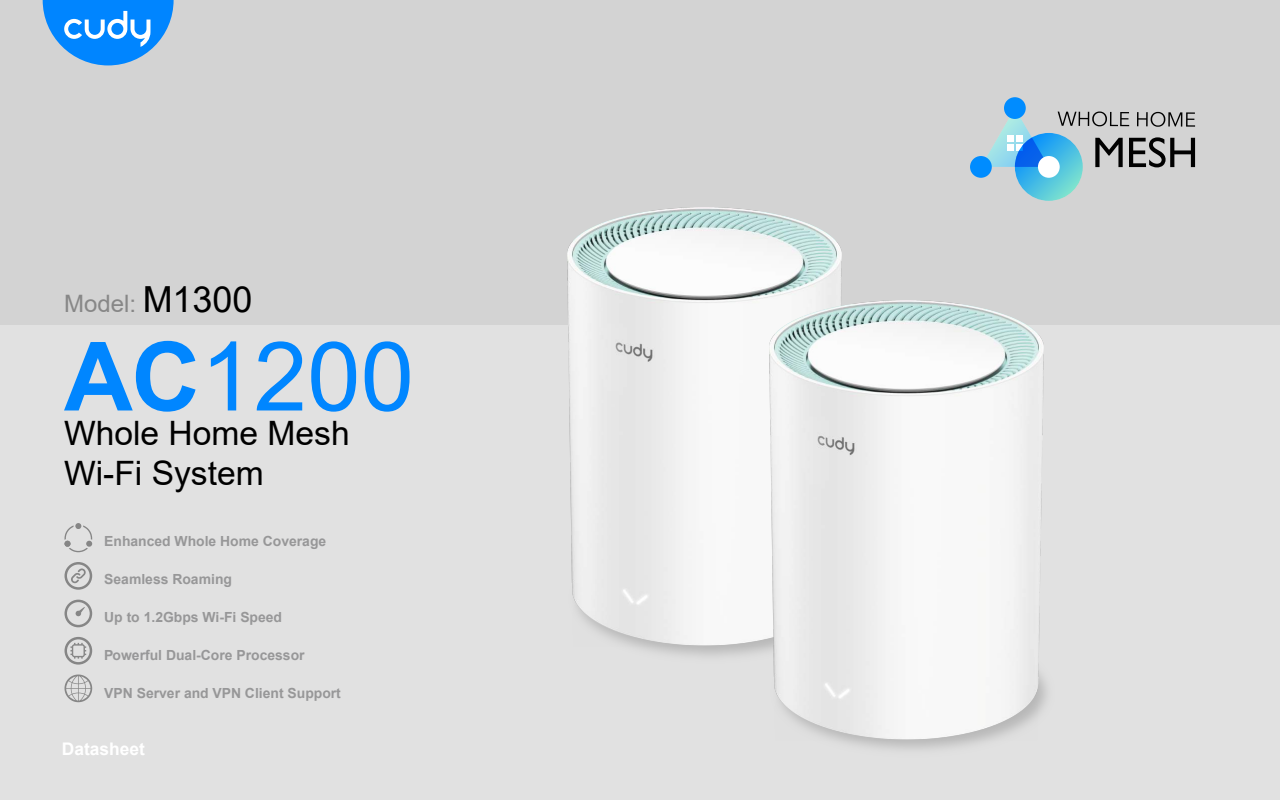
<style>
.page{position:relative;width:1280px;height:800px;background:#fff}
.page>*{position:absolute;margin:0;border:0;box-sizing:border-box;transform-origin:0 0}
.t1{font:96.1px "Arial";color:#0086ff}
.t2{font:33.6px/40.3px "Arial";color:#000}
.t3{font:24px "Arial";color:#878787}
.t4{font:700 17.4px "Arial";color:#fff}
.t5{font:700 13.9px "Arial";color:#979798}
.s1{font-size:35.9px;color:#000}
.s2{font-weight:700;font-size:95.6px}
</style>
<div class="page">
<div style="left:0;top:1px;width:1280px;height:799px;background:#e1e1e1"></div>
<div style="left:0;top:0;width:1280px;height:324px;background:#d3d3d3"></div>
<svg style="left:43px;top:0;width:131px;height:65px"></svg>
<svg style="left:65px;top:600px;width:27px;height:27px"></svg>
<svg style="left:65px;top:637px;width:27px;height:28px"></svg>
<svg style="left:65px;top:675px;width:27px;height:27px"></svg>
<svg style="left:65px;top:523px;width:27px;height:29px"></svg>
<svg style="left:65px;top:562px;width:27px;height:28px"></svg>
<div style="left:970px;top:156px;width:22px;height:22px;background:#008cff;border-radius:50%"></div>
<div style="left:1004px;top:97px;width:22px;height:22px;background:#008cff;border-radius:50%"></div>
<svg style="left:1095px;top:138px;width:28px;height:29px"></svg>
<svg style="left:1129px;top:137px;width:66px;height:30px"></svg>
<svg style="left:1058px;top:112px;width:71px;height:14px"></svg>
<svg style="left:1137px;top:112px;width:58px;height:15px"></svg>
<svg style="left:1015px;top:133px;width:68px;height:68px"></svg>
<svg style="left:982px;top:108px;width:67px;height:59px"></svg>
<div style="left:1038px;top:156px;width:22px;height:22px;background:#fff;border-radius:50%"></div>
<img style="left:567px;top:207px;width:274px;height:440px">
<img style="left:769px;top:301px;width:274px;height:439px">
<h3 class="t3" style="left:64px;top:287px;width:190px">Model: <span class="s1">M1300</span></h3>
<h1 class="t1" style="left:64px;top:311px;width:352px"><span class="s2">AC</span>1200</h1>
<h2 class="t2" style="left:64px;top:412px;width:287px">Whole Home Mesh<br>Wi-Fi System</h2>
<p class="t5" style="left:104px;top:532px;width:224px">Enhanced Whole Home Coverage</p>
<p class="t5" style="left:104px;top:570px;width:129px">Seamless Roaming</p>
<p class="t5" style="left:104px;top:608px;width:179px">Up to 1.2Gbps Wi-Fi Speed</p>
<p class="t5" style="left:104px;top:646px;width:202px">Powerful Dual-Core Processor</p>
<p class="t5" style="left:104px;top:684px;width:238px">VPN Server and VPN Client Support</p>
<p class="t4" style="left:62px;top:737px;width:85px">Datasheet</p>
</div>
